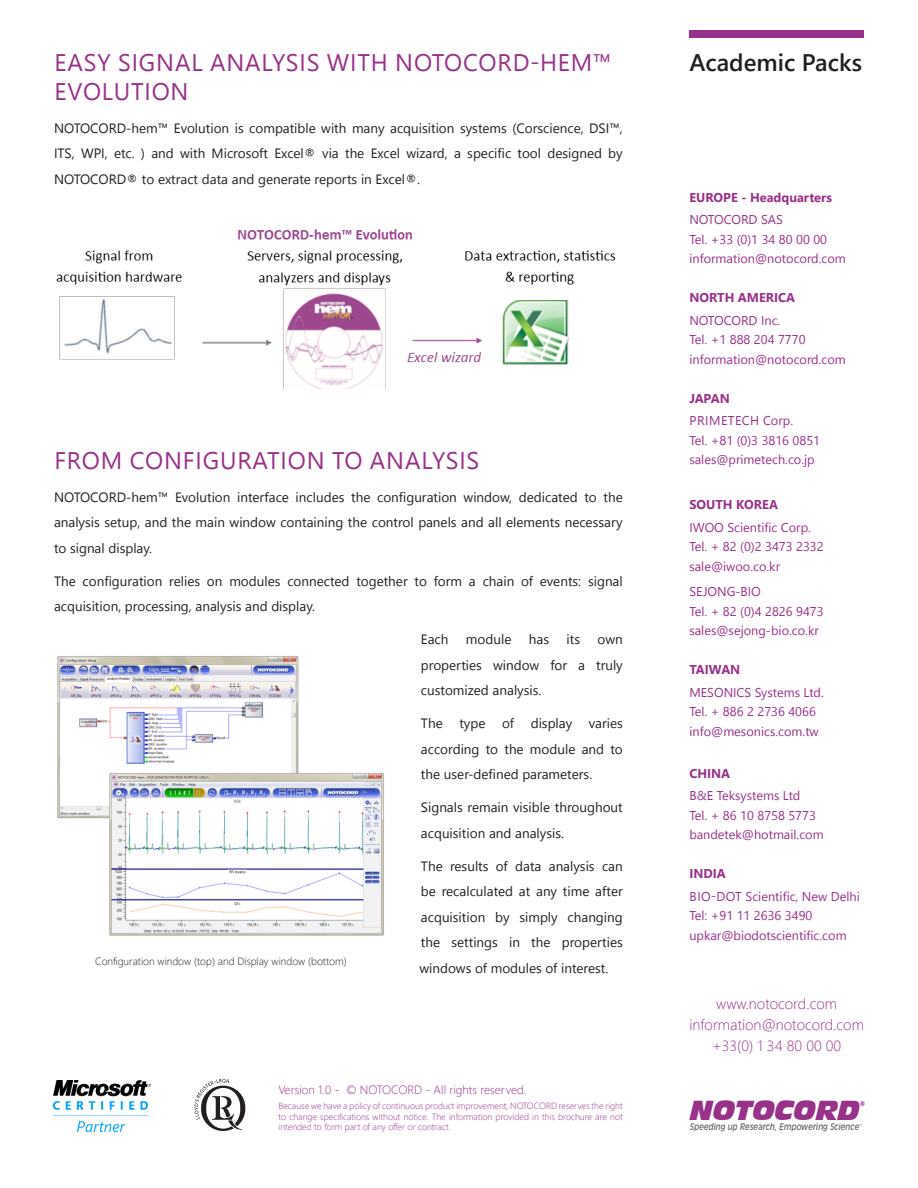
<style>
.page{position:relative;width:918px;height:1188px;background:#fff}
.page>*{position:absolute;margin:0;border:0;box-sizing:border-box;transform-origin:0 0}
.t1{font:italic 25.65px "Incised 901 BT Nord";color:#983289;scale:.91 1}
.t2{font:24px/28.5px "Segoe UI";letter-spacing:.035em;color:#983289}
.t3{font:600 24px "Segoe UI";color:#231f20}
.t4{font:300 15px/21px "Segoe UI";color:#983289;text-align:center}
.t5{font:13.5px/25.5px "Segoe UI";color:#231f20;text-align:justify}
.t6{font:12.75px "Segoe UI";color:#983289}
.t7{font:700 12.75px "Segoe UI";color:#983289}
.t8{font:12.75px "Segoe UI";letter-spacing:.035em;color:#983289}
.t9{font:300 12px "Segoe UI";color:#983289}
.t10{font:300 10.5px "Segoe UI";color:#231f20}
.t11{font:300 9px/10.8px "Segoe UI";color:#983289;text-align:justify}
.t12{font:italic 8.85px "Incised 901 BT";color:#626568;scale:.91 1}
.t13{font:italic 6.45px "Incised 901 BT Nord";color:#983289;scale:.91 1}
</style>
<div class="page">
<div style="left:689px;top:30px;width:175px;height:8px;background:#983289"></div>
<img style="left:57px;top:656px;width:327px;height:280px">
<img style="left:56px;top:229px;width:560px;height:160px">
<img style="left:54px;top:1080px;width:97px;height:51px">
<svg style="left:194px;top:1079px;width:51px;height:52px"></svg>
<p class="t2" style="left:54px;top:48px;width:559px">EASY SIGNAL ANALYSIS WITH NOTOCORD-HEM™<br>EVOLUTION</p>
<p class="t5" style="left:54px;top:115px;width:570px">NOTOCORD-hem™ Evolution is compatible with many acquisition systems (Corscience, DSI™, ITS, WPI, etc. ) and with Microsoft Excel® via the Excel wizard, a specific tool designed by NOTOCORD® to extract data and generate reports in Excel®.</p>
<p class="t2" style="left:54px;top:446px;width:426px">FROM CONFIGURATION TO ANALYSIS</p>
<p class="t5" style="left:54px;top:484px;width:570px">NOTOCORD-hem™ Evolution interface includes the configuration window, dedicated to the analysis setup, and the main window containing the control panels and all elements necessary to signal display.</p>
<p class="t5" style="left:54px;top:568px;width:570px">The configuration relies on modules connected together to form a chain of events: signal acquisition, processing, analysis and display.</p>
<p class="t5" style="left:421px;top:627px;width:29px">Each</p>
<p class="t5" style="left:466px;top:627px;width:47px">module</p>
<p class="t5" style="left:529px;top:627px;width:22px">has</p>
<p class="t5" style="left:567px;top:627px;width:15px">its</p>
<p class="t5" style="left:421px;top:627px;width:203px;text-indent:177px">own properties window for a truly customized analysis.</p>
<p class="t5" style="left:421px;top:711px;width:203px">The type of display varies according to the module and to the user-defined parameters.</p>
<p class="t5" style="left:421px;top:795px;width:203px">Signals remain visible throughout acquisition and analysis.</p>
<p class="t5" style="left:419px;top:853px;width:205px">The results of data analysis can be recalculated at any time after acquisition by simply changing the settings in the properties windows of modules of interest.</p>
<p class="t10" style="left:95px;top:952px;width:253px">Configuration window (top) and Display window (bottom)</p>
<p class="t9" style="left:279px;top:1080px;width:250px">Version 1.0 - © NOTOCORD - All rights reserved.</p>
<p class="t11" style="left:279px;top:1100px;width:346px">Because we have a policy of continuous product improvement, NOTOCORD reserves the right to change specifications without notice. The information provided in this brochure are not intended to form part of any offer or contract.</p>
<p class="t3" style="left:689px;top:44px;width:174px">Academic Packs</p>
<p class="t7" style="left:689px;top:187px;width:144px">EUROPE - Headquarters</p>
<p class="t6" style="left:689px;top:210px;width:95px">NOTOCORD SAS</p>
<p class="t6" style="left:689px;top:229px;width:139px">Tel. +33 (0)1 34 80 00 00</p>
<p class="t6" style="left:689px;top:249px;width:158px">information@notocord.com</p>
<p class="t7" style="left:689px;top:288px;width:107px">NORTH AMERICA</p>
<p class="t6" style="left:689px;top:310px;width:92px">NOTOCORD Inc.</p>
<p class="t6" style="left:689px;top:330px;width:118px">Tel. +1 888 204 7770</p>
<p class="t6" style="left:689px;top:349px;width:158px">information@notocord.com</p>
<p class="t7" style="left:689px;top:388px;width:42px">JAPAN</p>
<p class="t8" style="left:690px;top:411px;width:105px">PRIMETECH Corp.</p>
<p class="t6" style="left:689px;top:430px;width:132px">Tel. +81 (0)3 3816 0851</p>
<p class="t6" style="left:689px;top:450px;width:127px">sales@primetech.co.jp</p>
<p class="t7" style="left:689px;top:495px;width:90px">SOUTH KOREA</p>
<p class="t6" style="left:689px;top:517px;width:123px">IWOO Scientific Corp.</p>
<p class="t6" style="left:689px;top:537px;width:136px">Tel. + 82 (0)2 3473 2332</p>
<p class="t6" style="left:689px;top:556px;width:92px">sale@iwoo.co.kr</p>
<p class="t6" style="left:689px;top:582px;width:73px">SEJONG-BIO</p>
<p class="t6" style="left:689px;top:601px;width:136px">Tel. + 82 (0)4 2826 9473</p>
<p class="t6" style="left:689px;top:621px;width:131px">sales@sejong-bio.co.kr</p>
<p class="t7" style="left:689px;top:660px;width:52px">TAIWAN</p>
<p class="t6" style="left:689px;top:682px;width:136px">MESONICS Systems Ltd.</p>
<p class="t6" style="left:689px;top:702px;width:128px">Tel. + 886 2 2736 4066</p>
<p class="t6" style="left:689px;top:721px;width:131px">info@mesonics.com.tw</p>
<p class="t7" style="left:689px;top:763px;width:42px">CHINA</p>
<p class="t6" style="left:689px;top:786px;width:113px">B&amp;E Teksystems Ltd</p>
<p class="t6" style="left:689px;top:805px;width:128px">Tel. + 86 10 8758 5773</p>
<p class="t6" style="left:689px;top:825px;width:136px">bandetek@hotmail.com</p>
<p class="t7" style="left:689px;top:864px;width:38px">INDIA</p>
<p class="t6" style="left:690px;top:886px;width:172px">BIO-DOT Scientific, New Delhi</p>
<p class="t6" style="left:689px;top:906px;width:125px">Tel: +91 11 2636 3490</p>
<p class="t6" style="left:689px;top:925px;width:159px">upkar@biodotscientific.com</p>
<p class="t4" style="left:716px;top:993px;width:122px">www.notocord.com</p>
<p class="t4" style="left:689px;top:1014px;width:176px">information@notocord.com +33(0) 1 34 80 00 00</p>
<p class="t1" style="left:690px;top:1095px;width:188px">NOTOCORD</p>
<p class="t13" style="left:860px;top:1100px;width:7px">®</p>
<p class="t12" style="left:690px;top:1122px;width:191px">Speeding up Research, Empowering Science<sup>™</sup></p>
</div>
